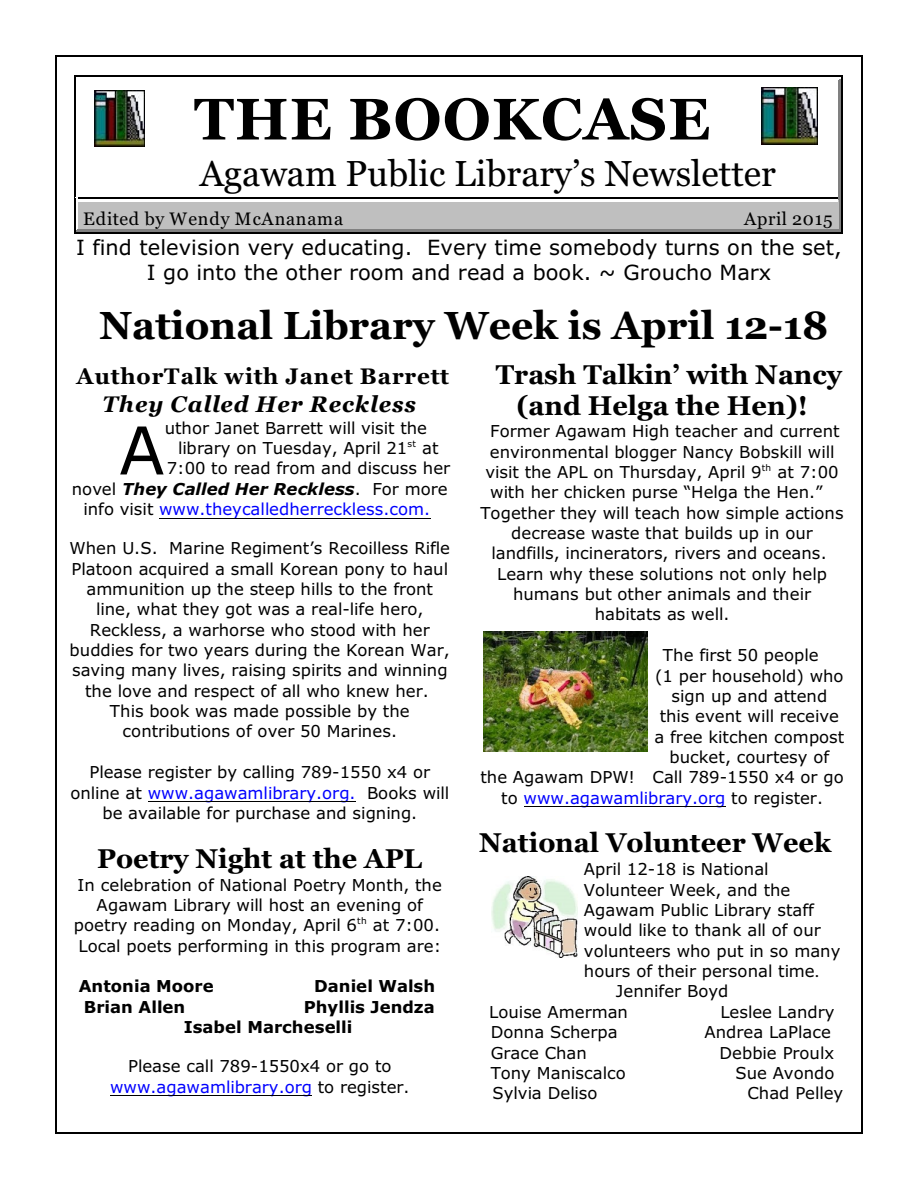
<style>
.page{position:relative;width:918px;height:1188px;background:#fff}
.page>*{position:absolute;margin:0;border:0;box-sizing:border-box;transform-origin:0 0}
.t1{font:66px "Verdana";color:#000}
.t2{font:700 58.5px "Georgia";letter-spacing:.02em;color:#000}
.t3{font:700 39px "Georgia";color:#000}
.t4{font:36px "Georgia";color:#000}
.t5{font:700 27px/30.9px "Georgia";color:#000;text-align:center}
.t6{font:700 22.35px "Georgia";letter-spacing:.04em;color:#000}
.t7{font:italic 700 22.35px "Georgia";letter-spacing:.04em;color:#000}
.t8{font:21px/25.5px "Verdana";letter-spacing:.005em;color:#000;text-align:center}
.t9{font:18px "Georgia";letter-spacing:.045em;color:#000}
.t10{font:16.5px/20.4px "Verdana";color:#000;text-align:center}
.t11{font:16.5px "Verdana";color:#00f}
.t12{font:700 16.5px/20.4px "Verdana";color:#000}
.t13{font:italic 700 16.5px "Verdana";color:#000}
.t14{font:9px "Verdana";color:#000}
.s1{font-weight:400;font-style:normal}
.s2{color:#000}
.s3{color:#00f}
.s4{font-family:"Georgia"}
</style>
<div class="page">
<hr style="left:55px;top:55px;width:2px;height:1079px;background:#000">
<hr style="left:861px;top:55px;width:2px;height:1079px;background:#000">
<hr style="left:55px;top:55px;width:808px;height:2px;background:#000">
<hr style="left:55px;top:1133px;width:808px;height:1px;background:#000">
<hr style="left:838px;top:78px;width:2px;height:120px;background:#808080">
<hr style="left:77px;top:78px;width:762px;height:2px;background:#fff">
<hr style="left:840px;top:77px;width:1px;height:121px;background:#808080">
<hr style="left:76px;top:77px;width:765px;height:1px;background:#fff">
<hr style="left:74px;top:76px;width:2px;height:122px;background:#000">
<hr style="left:841px;top:76px;width:1px;height:122px;background:#000">
<hr style="left:74px;top:76px;width:768px;height:1px;background:#000">
<hr style="left:77px;top:229px;width:382px;height:1px;background:#808080">
<hr style="left:76px;top:231px;width:383px;height:1px;background:#808080">
<hr style="left:74px;top:198px;width:2px;height:35px;background:#000">
<hr style="left:74px;top:232px;width:385px;height:1px;background:#000">
<div style="left:79px;top:201px;width:380px;height:28px;background:#bfbfbf"></div>
<hr style="left:79px;top:201px;width:380px;height:1px;background:#fff">
<hr style="left:79px;top:198px;width:380px;height:1px;background:#000">
<hr style="left:838px;top:199px;width:2px;height:31px;background:#808080">
<hr style="left:459px;top:229px;width:380px;height:1px;background:#808080">
<hr style="left:840px;top:198px;width:1px;height:34px;background:#808080">
<hr style="left:459px;top:231px;width:382px;height:1px;background:#808080">
<hr style="left:841px;top:198px;width:1px;height:35px;background:#000">
<hr style="left:459px;top:232px;width:383px;height:1px;background:#000">
<div style="left:459px;top:201px;width:379px;height:28px;background:#bfbfbf"></div>
<hr style="left:459px;top:201px;width:379px;height:1px;background:#fff">
<hr style="left:459px;top:198px;width:379px;height:1px;background:#000">
<hr style="left:159px;top:518px;width:271px;height:1px;background:#000">
<hr style="left:148px;top:801px;width:208px;height:1px;background:#000">
<hr style="left:110px;top:1095px;width:202px;height:1px;background:#000">
<hr style="left:524px;top:806px;width:201px;height:1px;background:#000">
<img style="left:761px;top:88px;width:57px;height:56px">
<img style="left:94px;top:90px;width:50px;height:57px">
<img style="left:483px;top:632px;width:164px;height:120px">
<img style="left:492px;top:876px;width:85px;height:81px">
<h2 class="t2" style="left:194px;top:95px;width:518px">THE BOOKCASE</h2>
<h3 class="t4" style="left:200px;top:159px;width:578px">Agawam Public Library’s Newsletter</h3>
<p class="t9" style="left:83px;top:211px;width:262px">Edited by Wendy McAnanama</p>
<p class="t9" style="left:744px;top:211px;width:90px">April 2015</p>
<p class="t8" style="left:76px;top:236px;width:767px">I find television very educating. Every time somebody turns on the set,<br>I go into the other room and read a book. ~ Groucho Marx</p>
<h3 class="t3" style="left:99px;top:310px;width:731px">National Library Week is April 12-18</h3>
<h3 class="t6" style="left:76px;top:367px;width:374px">AuthorTalk with Janet Barrett</h3>
<h3 class="t7" style="left:103px;top:395px;width:315px">They Called Her Reckless</h3>
<h1 class="t1" style="left:119px;top:424px;width:47px">A</h1>
<p class="t10" style="left:178px;top:419px;width:262px;text-align:left;text-indent:-13px">uthor Janet Barrett will visit the library on Tuesday, April 21 at</p>
<h3 class="t5" style="left:496px;top:361px;width:348px">Trash Talkin’ with Nancy (and Helga the Hen)!</h3>
<p class="t10" style="left:485px;top:423px;width:356px;text-align:left">Former Agawam High teacher and current environmental blogger Nancy Bobskill will visit the APL on Thursday, April 9 at 7:00</p>
<p class="t14" style="left:407px;top:440px;width:10px">st</p>
<p class="t10" style="left:167px;top:460px;width:285px">7:00 to read from and discuss her</p>
<p class="t13" style="left:72px;top:482px;width:377px"><span class="s1">novel</span> They Called Her Reckless<span class="s1">. For more</span></p>
<p class="t11" style="left:84px;top:503px;width:348px"><span class="s2">info visit</span> www.theycalledherreckless.com.</p>
<p class="t10" style="left:69px;top:540px;width:382px">When U.S. Marine Regiment’s Recoilless Rifle Platoon acquired a small Korean pony to haul ammunition up the steep hills to the front line, what they got was a real-life hero, Reckless, a warhorse who stood with her buddies for two years during the Korean War, saving many lives, raising spirits and winning the love and respect of all who knew her.<br>This book was made possible by the contributions of over 50 Marines.</p>
<p class="t10" style="left:70px;top:764px;width:380px">Please register by calling 789-1550 x4 or online at <span class="s3">www.agawamlibrary.org.</span> Books will be available for purchase and signing.</p>
<h3 class="t5" style="left:97px;top:845px;width:326px">Poetry Night at the APL</h3>
<p class="t10" style="left:74px;top:876px;width:369px">In celebration of National Poetry Month, the<br>Agawam Library will host an evening of poetry reading on Monday, April 6 at 7:00.</p>
<p class="t14" style="left:762px;top:464px;width:11px">th</p>
<p class="t10" style="left:490px;top:484px;width:334px">with her chicken purse “Helga the Hen.”</p>
<p class="t10" style="left:480px;top:504px;width:365px">Together they will teach how simple actions</p>
<p class="t10" style="left:511px;top:524px;width:303px">decrease waste that builds up in our</p>
<p class="t10" style="left:492px;top:545px;width:337px">landfills, incinerators, rivers and oceans.</p>
<p class="t10" style="left:497px;top:565px;width:331px">Learn why these solutions not only help</p>
<p class="t10" style="left:513px;top:585px;width:300px">humans but other animals and their</p>
<p class="t10" style="left:595px;top:606px;width:136px">habitats as well.</p>
<p class="t10" style="left:663px;top:647px;width:157px">The first 50 people</p>
<p class="t10" style="left:655px;top:667px;width:190px">(1 per household) who</p>
<p class="t10" style="left:672px;top:687px;width:157px">sign up and attend</p>
<p class="t10" style="left:660px;top:708px;width:181px">this event will receive</p>
<p class="t10" style="left:654px;top:728px;width:191px">a free kitchen compost</p>
<p class="t10" style="left:670px;top:748px;width:161px">bucket, courtesy of</p>
<p class="t10" style="left:480px;top:769px;width:365px">the Agawam DPW! Call 789-1550 x4 or go</p>
<p class="t11" style="left:501px;top:791px;width:323px"><span class="s2">to</span> www.agawamlibrary.org <span class="s2">to register.</span></p>
<h3 class="t5" style="left:479px;top:830px;width:353px">National Volunteer Week</h3>
<p class="t10" style="left:584px;top:861px;width:186px">April 12-18 is National</p>
<p class="t10" style="left:584px;top:881px;width:208px">Volunteer Week, and the</p>
<p class="t10" style="left:584px;top:901px;width:232px">Agawam Public Library staff</p>
<p class="t10" style="left:584px;top:922px;width:239px">would like to thank all of our</p>
<p class="t10" style="left:584px;top:942px;width:258px">volunteers who put in so many</p>
<p class="t10" style="left:584px;top:962px;width:237px">hours of their personal time<span class="s4">.</span></p>
<p class="t10" style="left:616px;top:983px;width:114px">Jennifer Boyd</p>
<p class="t10" style="left:489px;top:1003px;width:140px">Louise Amerman</p>
<p class="t10" style="left:720px;top:1003px;width:116px">Leslee Landry</p>
<p class="t10" style="left:491px;top:1024px;width:128px">Donna Scherpa</p>
<p class="t10" style="left:705px;top:1024px;width:128px">Andrea LaPlace</p>
<p class="t10" style="left:491px;top:1044px;width:98px">Grace Chan</p>
<p class="t10" style="left:720px;top:1044px;width:116px">Debbie Proulx</p>
<p class="t10" style="left:491px;top:1064px;width:137px">Tony Maniscalco</p>
<p class="t10" style="left:735px;top:1064px;width:101px">Sue Avondo</p>
<p class="t10" style="left:493px;top:1085px;width:106px">Sylvia Deliso</p>
<p class="t10" style="left:747px;top:1085px;width:97px">Chad Pelley</p>
<p class="t14" style="left:357px;top:917px;width:11px">th</p>
<p class="t10" style="left:78px;top:937px;width:364px">Local poets performing in this program are:</p>
<p class="t12" style="left:79px;top:978px;width:137px">Antonia Moore</p>
<p class="t12" style="left:314px;top:978px;width:123px">Daniel Walsh</p>
<p class="t12" style="left:84px;top:998px;width:103px">Brian Allen</p>
<p class="t12" style="left:184px;top:998px;width:253px;text-indent:120px">Phyllis Jendza<br>Isabel Marcheselli</p>
<p class="t10" style="left:110px;top:1058px;width:301px">Please call 789-1550x4 or go to <span class="s3">www.agawamlibrary.org</span> to register.</p>
</div>
